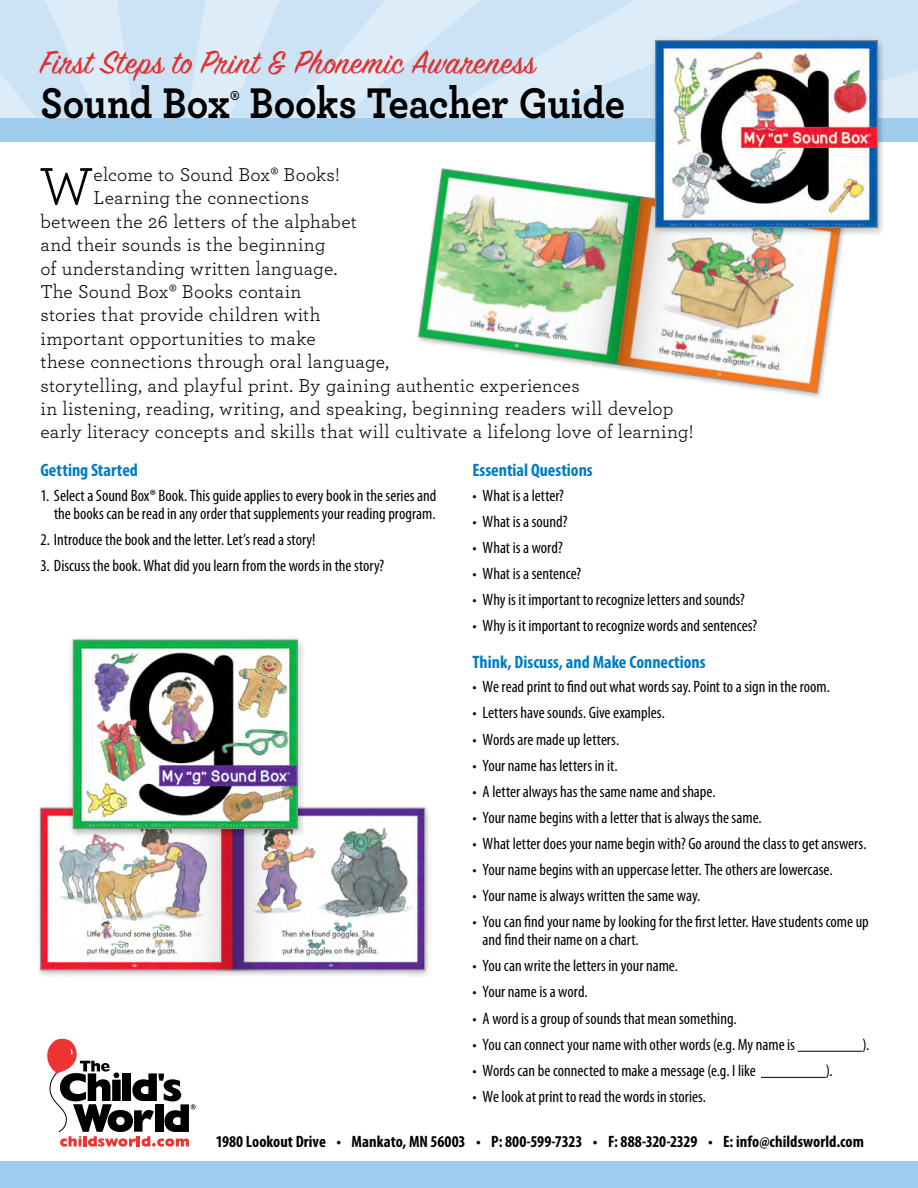
<style>
.page{position:relative;width:918px;height:1188px;background:#fff}
.page>*{position:absolute;margin:0;border:0;box-sizing:border-box;transform-origin:0 0}
.Annotation{font:55.05px "Archer";color:#000}
.Series{font:700 45px "Archer";letter-spacing:-.005em;color:#000;scale:.9 1}
.Tagline1{font:36px "Sign Painter House Script";letter-spacing:.02em;color:#e03130}
.Annotation-2{font:19.5px "Archer";letter-spacing:.01em;color:#000}
.TGSubHeader{font:700 condensed 18px "Myriad Pro";color:#007cc2}
.TGBullets{font:condensed 16.5px/18px "Myriad Pro";color:#000}
.FooterL{font:700 condensed 16.5px "Myriad Pro";letter-spacing:.005em;color:#000}
</style>
<div class="page">
<div style="left:0;top:1161px;width:918px;height:27px;background:#9fccee"></div>
<div style="left:0;top:117px;width:918px;height:25px;background:#9fccee"></div>
<div style="left:0;top:0;width:918px;height:117px;background:#dcecf9"></div>
<svg style="left:117px;top:0;width:88px;height:117px"></svg>
<svg style="left:0;top:0;width:97px;height:117px"></svg>
<svg style="left:230px;top:0;width:297px;height:117px"></svg>
<svg style="left:527px;top:0;width:391px;height:117px;fill:#cde3f5"></svg>
<hr style="left:798px;top:1051px;width:64px;height:1px;background:#000">
<hr style="left:761px;top:1077px;width:65px;height:1px;background:#000">
<img style="left:418px;top:169px;width:423px;height:224px">
<img style="left:566px;top:190px;width:127px;height:182px">
<div style="left:650px;top:36px;width:235px;height:200px;background:#000;opacity:.3"></div>
<img style="left:658px;top:42px;width:217px;height:183px">
<svg style="left:47px;top:1038px;width:149px;height:109px"></svg>
<div style="left:37px;top:805px;width:393px;height:172px;background:#000;opacity:.3"></div>
<img style="left:43px;top:810px;width:380px;height:158px">
<div style="left:41px;top:808px;width:384px;height:162px;border:1px solid #939598"></div>
<svg style="left:183px;top:838px;width:99px;height:132px"></svg>
<div style="left:68px;top:636px;width:237px;height:202px;background:#000;opacity:.3"></div>
<img style="left:75px;top:642px;width:220px;height:185px">
<div style="left:73px;top:640px;width:224px;height:189px;border:1px solid #939598"></div>
<p class="Tagline1" style="left:40px;top:40px;width:496px">First Steps to Print &amp; Phonemic Awareness</p>
<p class="Series" style="left:40px;top:67px;width:651px">Sound Box<sup>®</sup> Books Teacher Guide</p>
<p class="Annotation" style="left:39px;top:148px;width:55px">W</p>
<p class="Annotation-2" style="left:94px;top:161px;width:248px">elcome to Sound Box® Books!</p>
<p class="Annotation-2" style="left:94px;top:184px;width:217px">Learning the connections</p>
<p class="Annotation-2" style="left:40px;top:208px;width:318px">between the 26 letters of the alphabet</p>
<p class="Annotation-2" style="left:40px;top:231px;width:287px">and their sounds is the beginning</p>
<p class="Annotation-2" style="left:40px;top:255px;width:298px">of understanding written language.</p>
<p class="Annotation-2" style="left:40px;top:278px;width:263px">The Sound Box® Books contain</p>
<p class="Annotation-2" style="left:40px;top:301px;width:282px">stories that provide children with</p>
<p class="Annotation-2" style="left:40px;top:325px;width:277px">important opportunities to make</p>
<p class="Annotation-2" style="left:40px;top:348px;width:350px">these connections through oral language,</p>
<p class="Annotation-2" style="left:40px;top:372px;width:541px">storytelling, and playful print. By gaining authentic experiences</p>
<p class="Annotation-2" style="left:40px;top:395px;width:635px">in listening, reading, writing, and speaking, beginning readers will develop</p>
<p class="Annotation-2" style="left:40px;top:418px;width:654px">early literacy concepts and skills that will cultivate a lifelong love of learning!</p>
<p class="TGSubHeader" style="left:40px;top:459px;width:99px">Getting Started</p>
<p class="TGBullets" style="left:40px;top:486px;width:397px;text-align:right">1. Select a Sound Box® Book. This guide applies to every book in the series and the books can be read in any order that supplements your reading program.</p>
<p class="TGBullets" style="left:40px;top:530px;width:277px">2. Introduce the book and the letter. Let’s read a story!</p>
<p class="TGBullets" style="left:40px;top:556px;width:345px">3. Discuss the book. What did you learn from the words in the story?</p>
<p class="TGSubHeader" style="left:472px;top:459px;width:122px">Essential Questions</p>
<p class="TGBullets" style="left:472px;top:486px;width:93px">• What is a letter?</p>
<p class="TGBullets" style="left:472px;top:512px;width:97px">• What is a sound?</p>
<p class="TGBullets" style="left:472px;top:538px;width:92px">• What is a word?</p>
<p class="TGBullets" style="left:472px;top:564px;width:110px">• What is a sentence?</p>
<p class="TGBullets" style="left:472px;top:590px;width:274px">• Why is it important to recognize letters and sounds?</p>
<p class="TGBullets" style="left:472px;top:616px;width:286px">• Why is it important to recognize words and sentences?</p>
<p class="TGSubHeader" style="left:472px;top:650px;width:235px">Think, Discuss, and Make Connections</p>
<p class="TGBullets" style="left:472px;top:678px;width:359px">• We read print to find out what words say. Point to a sign in the room.</p>
<p class="TGBullets" style="left:472px;top:704px;width:194px">• Letters have sounds. Give examples.</p>
<p class="TGBullets" style="left:472px;top:730px;width:148px">• Words are made up letters.</p>
<p class="TGBullets" style="left:472px;top:756px;width:147px">• Your name has letters in it.</p>
<p class="TGBullets" style="left:472px;top:782px;width:245px">• A letter always has the same name and shape.</p>
<p class="TGBullets" style="left:472px;top:808px;width:291px">• Your name begins with a letter that is always the same.</p>
<p class="TGBullets" style="left:472px;top:834px;width:396px">• What letter does your name begin with? Go around the class to get answers.</p>
<p class="TGBullets" style="left:472px;top:860px;width:362px">• Your name begins with an uppercase letter. The others are lowercase.</p>
<p class="TGBullets" style="left:472px;top:886px;width:229px">• Your name is always written the same way.</p>
<p class="TGBullets" style="left:483px;top:913px;width:388px;text-indent:-10px">• You can find your name by looking for the first letter. Have students come up and find their name on a chart.</p>
<p class="TGBullets" style="left:472px;top:957px;width:207px">• You can write the letters in your name.</p>
<p class="TGBullets" style="left:472px;top:983px;width:117px">• Your name is a word.</p>
<p class="TGBullets" style="left:472px;top:1009px;width:266px">• A word is a group of sounds that mean something.</p>
<p class="TGBullets" style="left:472px;top:1035px;width:324px">• You can connect your name with other words (e.g. My name is</p>
<p class="TGBullets" style="left:862px;top:1035px;width:8px">).</p>
<p class="TGBullets" style="left:472px;top:1061px;width:285px">• Words can be connected to make a message (e.g. I like</p>
<p class="TGBullets" style="left:826px;top:1061px;width:8px">).</p>
<p class="TGBullets" style="left:472px;top:1087px;width:235px">• We look at print to read the words in stories.</p>
<p class="FooterL" style="left:216px;top:1131px;width:650px">1980 Lookout Drive • Mankato, MN 56003 • P: 800-599-7323 • F: 888-320-2329 • E: info@childsworld.com</p>
</div>
